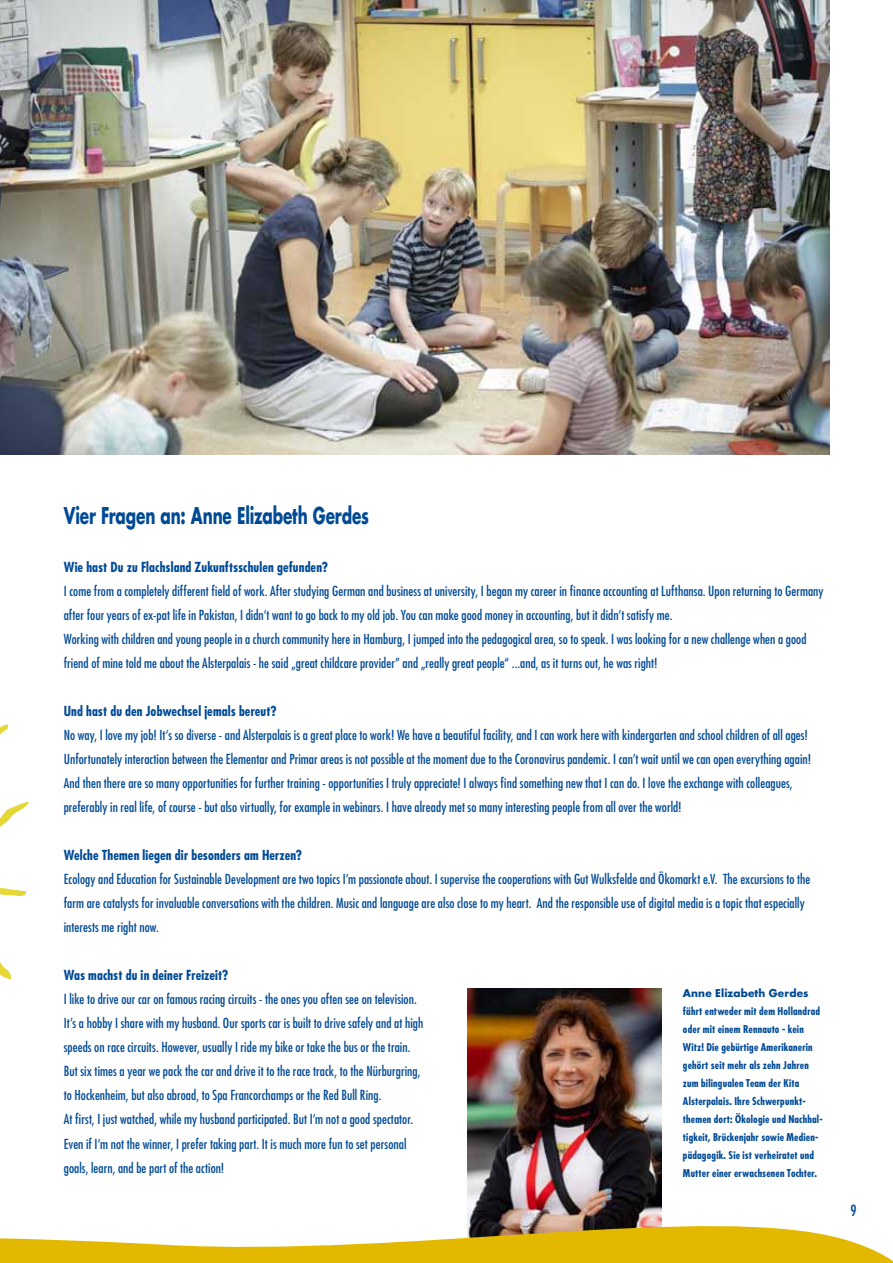
<style>
.page{position:relative;width:893px;height:1263px;background:#fff}
.page>*{position:absolute;margin:0;border:0;box-sizing:border-box;transform-origin:0 0}
.t1{font:700 22.5px "Futura Std";letter-spacing:-.01em;color:#004a95;scale:.68 1}
.t2{font:condensed 15px "Futura Std";color:#004a95}
.t3{font:condensed 13.5px/24px "Futura Std";letter-spacing:.005em;color:#004a95}
.t4{font:700 condensed 13.5px "Futura Std";letter-spacing:.01em;color:#004a95}
.t5{font:700 condensed 10.5px/18px "Futura Std";letter-spacing:.02em;color:#004a95}
.t6{font:700 10.5px "Futura Std";letter-spacing:.01em;color:#004a95}
</style>
<div class="page">
<img style="left:468px;top:989px;width:194px;height:224px">
<img style="left:0;top:0;width:829px;height:455px">
<svg style="left:0;top:1213px;width:893px;height:50px"></svg>
<svg style="left:0;top:724px;width:29px;height:255px"></svg>
<h1 class="t1" style="left:64px;top:501px;width:450px">Vier Fragen an: Anne Elizabeth Gerdes</h1>
<p class="t4" style="left:64px;top:559px;width:266px">Wie hast Du zu Flachsland Zukunftsschulen gefunden?</p>
<p class="t3" style="left:64px;top:579px;width:761px">I come from a completely different field of work. After studying German and business at university, I began my career in finance accounting at Lufthansa. Upon returning to Germany after four years of ex-pat life in Pakistan, I didn‘t want to go back to my old job. You can make good money in accounting, but it didn‘t satisfy me.<br>Working with children and young people in a church community here in Hamburg, I jumped into the pedagogical area, so to speak. I was looking for a new challenge when a good friend of mine told me about the Alsterpalais - he said „great childcare provider” and „really great people“ ...and, as it turns out, he was right!</p>
<p class="t4" style="left:64px;top:703px;width:214px">Und hast du den Jobwechsel jemals bereut?</p>
<p class="t3" style="left:64px;top:723px;width:749px">No way, I love my job! It‘s so diverse - and Alsterpalais is a great place to work! We have a beautiful facility, and I can work here with kindergarten and school children of all ages!<br>Unfortunately interaction between the Elementar and Primar areas is not possible at the moment due to the Coronavirus pandemic. I can’t wait until we can open everything again!<br>And then there are so many opportunities for further training - opportunities I truly appreciate! I always find something new that I can do. I love the exchange with colleagues, preferably in real life, of course - but also virtually, for example in webinars. I have already met so many interesting people from all over the world!</p>
<p class="t4" style="left:64px;top:847px;width:240px">Welche Themen liegen dir besonders am Herzen?</p>
<p class="t3" style="left:64px;top:867px;width:748px">Ecology and Education for Sustainable Development are two topics I’m passionate about. I supervise the cooperations with Gut Wulksfelde and Ökomarkt e.V. The excursions to the farm are catalysts for invaluable conversations with the children. Music and language are also close to my heart. And the responsible use of digital media is a topic that especially interests me right now.</p>
<p class="t4" style="left:64px;top:967px;width:166px">Was machst du in deiner Freizeit?</p>
<p class="t3" style="left:64px;top:987px;width:361px">I like to drive our car on famous racing circuits - the ones you often see on television.<br>It’s a hobby I share with my husband. Our sports car is built to drive safely and at high speeds on race circuits. However, usually I ride my bike or take the bus or the train.<br>But six times a year we pack the car and drive it to the race track, to the Nürburgring, to Hockenheim, but also abroad, to Spa Francorchamps or the Red Bull Ring.<br>At first, I just watched, while my husband participated. But I‘m not a good spectator.<br>Even if I‘m not the winner, I prefer taking part. It is much more fun to set personal goals, learn, and be part of the action!</p>
<p class="t6" style="left:683px;top:986px;width:127px">Anne Elizabeth Gerdes</p>
<p class="t5" style="left:683px;top:1002px;width:141px">fährt entweder mit dem Hollandrad oder mit einem Rennauto - kein Witz! Die gebürtige Amerikanerin gehört seit mehr als zehn Jahren zum bilingualen Team der Kita Alsterpalais. Ihre Schwerpunkt&shy;themen dort: Ökologie und Nachhal&shy;tigkeit, Brückenjahr sowie Medien&shy;pädagogik. Sie ist verheiratet und Mutter einer erwachsenen Tochter.</p>
<p class="t2" style="left:850px;top:1201px;width:8px">9</p>
</div>
